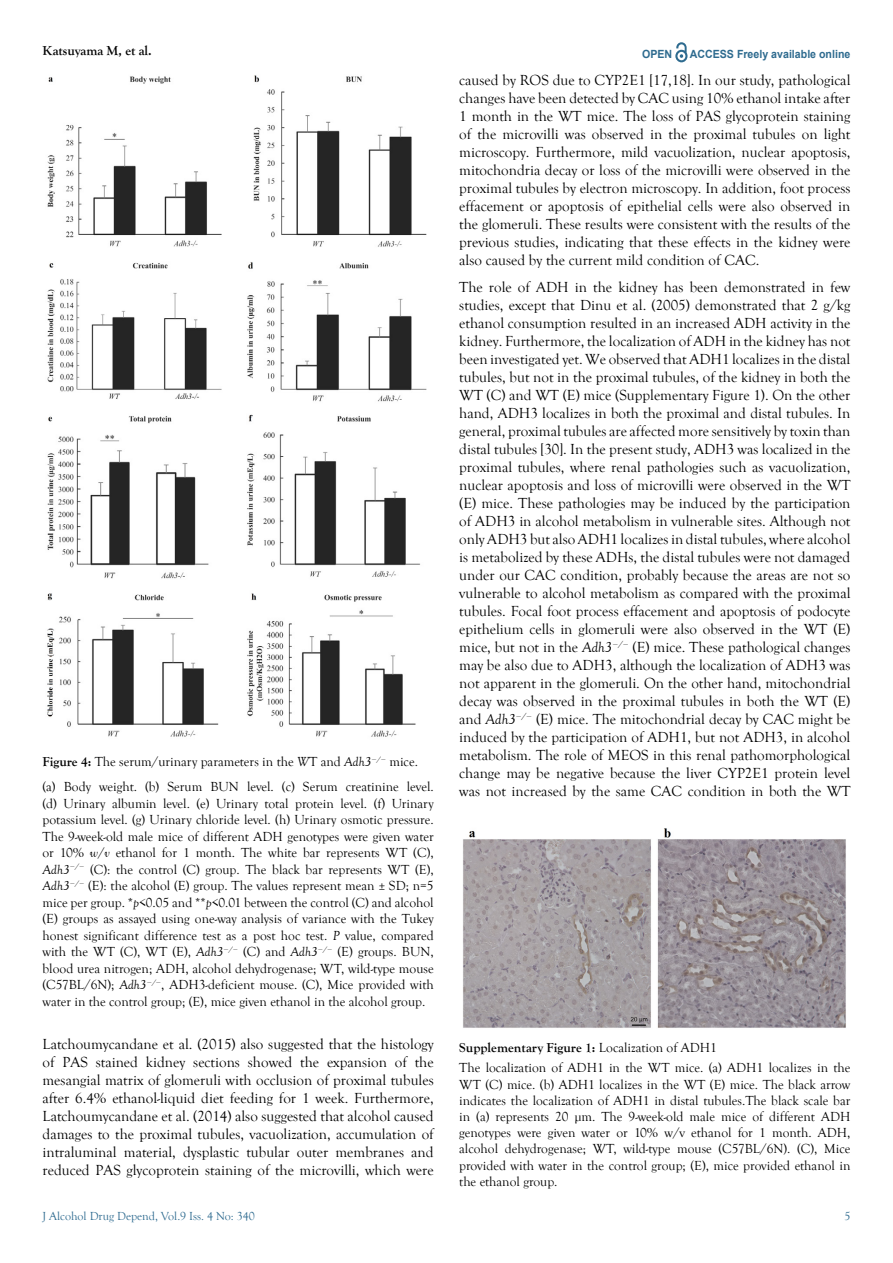
<style>
.page{position:relative;width:893px;height:1263px;background:#fff}
.page>*{position:absolute;margin:0;border:0;box-sizing:border-box;transform-origin:0 0}
.t1{font:15px/18px "Goudy Old Style T";color:#000;text-align:justify}
.t2{font:13.5px/16.5px "Goudy Old Style T";color:#000}
.t3{font:700 13.5px "Goudy Old Style T";color:#000}
.t4{font:12px "Goudy Old Style T";color:#2d6a8f}
.t5{font:700 11.25px "Arial";color:#2e6b8f;scale:.94 1}
.s1{font-weight:700}
.s2{font-style:italic}
</style>
<div class="page">
<svg style="left:675px;top:43px;width:12px;height:19px"></svg>
<img style="left:47px;top:75px;width:380px;height:662px">
<img style="left:463px;top:828px;width:383px;height:200px">
<p class="t3" style="left:43px;top:43px;width:111px">Katsuyama M, et al.</p>
<p class="t5" style="left:642px;top:47px;width:34px">OPEN</p>
<p class="t5" style="left:690px;top:46px;width:172px">ACCESS Freely available online</p>
<p class="t2" style="left:43px;top:750px;width:393px;line-height:25px"><span class="s1">Figure 4:</span> The serum/urinary parameters in the <span class="s2">W</span>T and <span class="s2">Adh3</span><sup>−</sup><sup>/</sup><sup>−</sup> mice. (a) Body weight. (b) Serum BUN level. (c) Serum creatinine level.</p>
<p class="t2" style="left:43px;top:795px;width:393px;text-align:justify">(d) Urinary albumin level. (e) Urinary total protein level. (f) Urinary potassium level. (g) Urinary chloride level. (h) Urinary osmotic pressure.<br>The 9-week-old male mice of different ADH genotypes were given water or 10% <span class="s2">w</span>/<span class="s2">v</span> ethanol for 1 month. The white bar represents WT (C), <span class="s2">Adh3</span><sup>−</sup><sup>/</sup><sup>−</sup> (C): the control (C) group. The black bar represents WT (E), <span class="s2">Adh3</span><sup>−</sup><sup>/</sup><sup>−</sup> (E): the alcohol (E) group. The values represent mean ± SD; n=5 mice per group. *<span class="s2">p</span>&lt;0.05 and **<span class="s2">p</span>&lt;0.01 between the control (C) and alcohol (E) groups as assayed using one-way analysis of variance with the Tukey honest significant difference test as a post hoc test. <span class="s2">P</span> value, compared with the WT (C), WT (E), <span class="s2">Adh3</span><sup>−</sup><sup>/</sup><sup>−</sup> (C) and <span class="s2">Adh3</span><sup>−</sup><sup>/</sup><sup>−</sup> (E) groups. BUN, blood urea nitrogen; ADH, alcohol dehydrogenase; WT, wild-type mouse (C57BL/6N); <span class="s2">Adh3</span><sup>−</sup><sup>/</sup><sup>−</sup>, ADH3-deficient mouse. (C), Mice provided with water in the control group; (E), mice given ethanol in the alcohol group.</p>
<p class="t1" style="left:43px;top:1035px;width:393px">Latchoumycandane et al. (2015) also suggested that the histology of PAS stained kidney sections showed the expansion of the mesangial matrix of glomeruli with occlusion of proximal tubules after 6.4% ethanol-liquid diet feeding for 1 week. Furthermore, Latchoumycandane et al. (2014) also suggested that alcohol caused damages to the proximal tubules, vacuolization, accumulation of intraluminal material, dysplastic tubular outer membranes and reduced PAS glycoprotein staining of the microvilli, which were</p>
<p class="t1" style="left:459px;top:71px;width:393px">caused by ROS due to CYP2E1 [17,18]. In our study, pathological changes have been detected by CAC using 10% ethanol intake after 1 month in the WT mice. The loss of PAS glycoprotein staining of the microvilli was observed in the proximal tubules on light microscopy. Furthermore, mild vacuolization, nuclear apoptosis, mitochondria decay or loss of the microvilli were observed in the proximal tubules by electron microscopy. In addition, foot process effacement or apoptosis of epithelial cells were also observed in the glomeruli. These results were consistent with the results of the previous studies, indicating that these effects in the kidney were also caused by the current mild condition of CAC.</p>
<p class="t1" style="left:459px;top:278px;width:393px">The role of ADH in the kidney has been demonstrated in few studies, except that Dinu et al. (2005) demonstrated that 2 g/kg ethanol consumption resulted in an increased ADH activity in the kidney. Furthermore, the localization of ADH in the kidney has not been investigated yet. We observed that ADH1 localizes in the distal tubules, but not in the proximal tubules, of the kidney in both the WT (C) and WT (E) mice (Supplementary Figure 1). On the other hand, ADH3 localizes in both the proximal and distal tubules. In general, proximal tubules are affected more sensitively by toxin than distal tubules [30]. In the present study, ADH3 was localized in the proximal tubules, where renal pathologies such as vacuolization, nuclear apoptosis and loss of microvilli were observed in the WT (E) mice. These pathologies may be induced by the participation of ADH3 in alcohol metabolism in vulnerable sites. Although not only ADH3 but also ADH1 localizes in distal tubules, where alcohol is metabolized by these ADHs, the distal tubules were not damaged under our CAC condition, probably because the areas are not so vulnerable to alcohol metabolism as compared with the proximal tubules. Focal foot process effacement and apoptosis of podocyte epithelium cells in glomeruli were also observed in the WT (E) mice, but not in the <span class="s2">Adh3</span><sup>−</sup><sup>/</sup><sup>−</sup> (E) mice. These pathological changes may be also due to ADH3, although the localization of ADH3 was not apparent in the glomeruli. On the other hand, mitochondrial decay was observed in the proximal tubules in both the WT (E) and <span class="s2">Adh3</span><sup>−</sup><sup>/</sup><sup>−</sup> (E) mice. The mitochondrial decay by CAC might be induced by the participation of ADH1, but not ADH3, in alcohol metabolism. The role of MEOS in this renal pathomorphological change may be negative because the liver CYP2E1 protein level was not increased by the same CAC condition in both the WT</p>
<p class="t2" style="left:459px;top:1037px;width:393px;line-height:20.4px"><span class="s1">Supplementary Figure 1:</span> Localization of ADH1<br>The localization of ADH1 in the WT mice. (a) ADH1 localizes in the</p>
<p class="t2" style="left:459px;top:1076px;width:393px;text-align:justify">WT (C) mice. (b) ADH1 localizes in the WT (E) mice. The black arrow indicates the localization of ADH1 in distal tubules.The black scale bar in (a) represents 20 µm. The 9-week-old male mice of different ADH genotypes were given water or 10% w/v ethanol for 1 month. ADH, alcohol dehydrogenase; WT, wild-type mouse (C57BL/6N). (C), Mice provided with water in the control group; (E), mice provided ethanol in the ethanol group.</p>
<p class="t4" style="left:43px;top:1210px;width:214px">J Alcohol Drug Depend, Vol.9 Iss. 4 No: 340</p>
<p class="t4" style="left:844px;top:1210px;width:7px">5</p>
</div>
